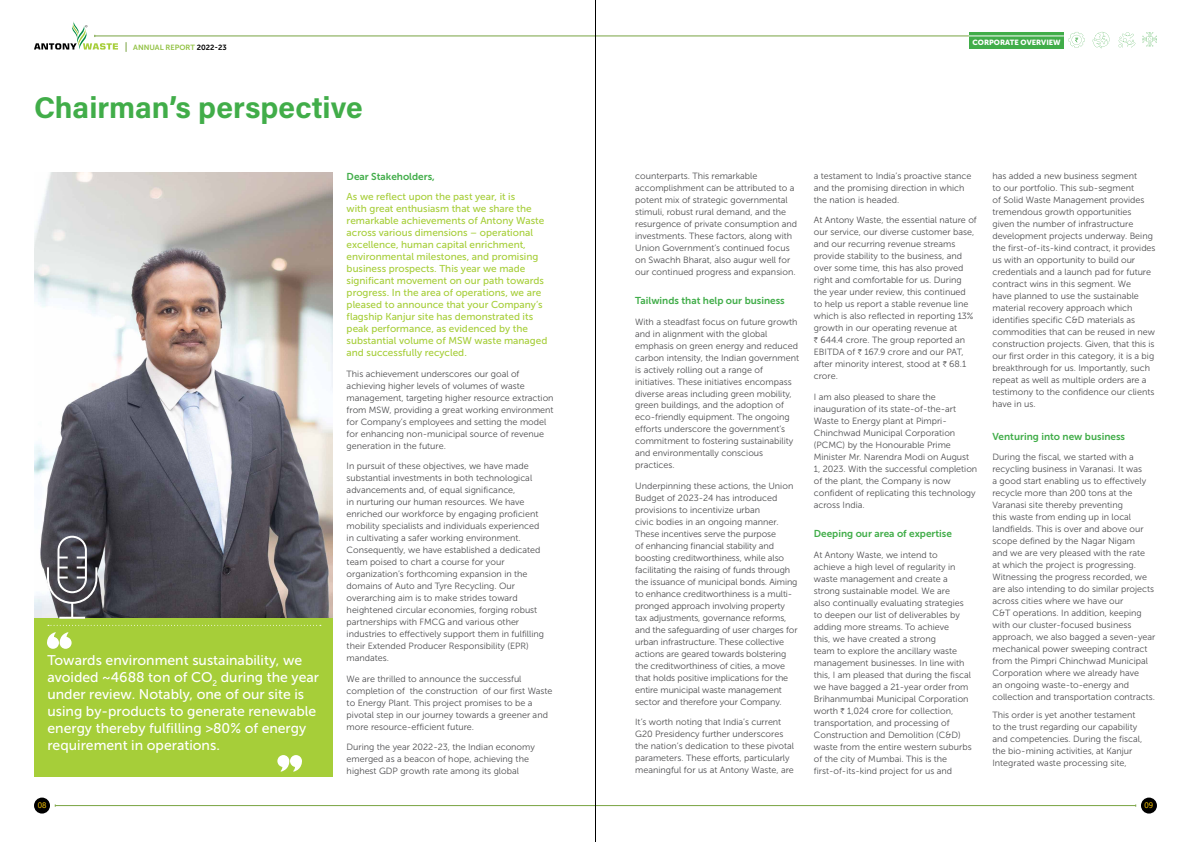
<style>
.page{position:relative;width:1191px;height:842px;background:#fff}
.page>*{position:absolute;margin:0;border:0;box-sizing:border-box;transform-origin:0 0}
.t1{font:30px "Acumin Variable Concept";color:#41ad49}
.t2{font:14px/17px "Museo Sans 500";color:#fff}
.t3{font:10px/12px "Museo Sans 500";color:#a6ce39}
.t4{font:10px "Museo Sans 700";color:#41ad49}
.t5{font:9px/12px "Museo Sans 300";color:#4d4d4f}
.t6{font:8px "Segoe UI";color:#ffcb05}
.t7{font:7.5px "Museo Sans 700";color:#92c244}
.t8{font:7.5px "Museo Sans 900";color:#fff}
.s1{color:#000}
.s2{font-family:"ITF Rupee"}
</style>
<div class="page">
<img style="left:34px;top:172px;width:298px;height:447px">
<div style="left:34px;top:619px;width:298px;height:158px;background:#a6ce39"></div>
<svg style="left:48px;top:625px;width:273px;height:1px"></svg>
<svg style="left:47px;top:536px;width:50px;height:83px"></svg>
<svg style="left:47px;top:632px;width:25px;height:17px"></svg>
<svg style="left:277px;top:755px;width:25px;height:17px"></svg>
<hr style="left:95px;top:36px;width:874px;height:1px;background:#79a342">
<svg style="left:34px;top:22px;width:84px;height:28px"></svg>
<hr style="left:55px;top:805px;width:1080px;height:1px;background:#79a342">
<div style="left:969px;top:32px;width:95px;height:16px;background:#41ad49"></div>
<hr style="left:969px;top:36px;width:95px;height:1px;background:#fff">
<div style="left:34px;top:797px;width:16px;height:16px;background:#000;border-radius:50%"></div>
<div style="left:1141px;top:797px;width:16px;height:16px;background:#000;border-radius:50%"></div>
<hr style="left:595px;top:0;width:1px;height:842px;background:#000">
<svg style="left:1068px;top:32px;width:16px;height:16px"></svg>
<svg style="left:1092px;top:32px;width:17px;height:16px"></svg>
<svg style="left:1118px;top:32px;width:17px;height:16px"></svg>
<svg style="left:1142px;top:32px;width:15px;height:14px"></svg>
<p class="t7" style="left:133px;top:43px;width:95px">ANNUAL REPORT <span class="s1">2022-23</span></p>
<h1 class="t1" style="left:34px;top:87px;width:330px">Chairman’s perspective</h1>
<h2 class="t2" style="left:47px;top:651px;width:273px">Towards environment sustainability, we avoided ~4688 ton of CO<sub>2</sub> during the year under review. Notably, one of our site is using by-products to generate renewable energy thereby fulfilling &gt;80% of energy requirement in operations.</h2>
<p class="t4" style="left:347px;top:171px;width:90px">Dear Stakeholders,</p>
<p class="t3" style="left:347px;top:191px;width:202px">As we reflect upon the past year, it is<br>with great enthusiasm that we share the remarkable achievements of Antony Waste across various dimensions – operational excellence, human capital enrichment, environmental milestones, and promising business prospects. This year we made significant movement on our path towards progress. In the area of operations, we are pleased to announce that your Company’s flagship Kanjur site has demonstrated its peak performance, as evidenced by the substantial volume of MSW waste managed and successfully recycled.</p>
<p class="t5" style="left:347px;top:368px;width:208px">This achievement underscores our goal of achieving higher levels of volumes of waste management, targeting higher resource extraction from MSW, providing a great working environment for Company’s employees and setting the model for enhancing non-municipal source of revenue generation in the future.</p>
<p class="t5" style="left:347px;top:460px;width:199px">In pursuit of these objectives, we have made substantial investments in both technological advancements and, of equal significance,<br>in nurturing our human resources. We have enriched our workforce by engaging proficient mobility specialists and individuals experienced in cultivating a safer working environment.<br>Consequently, we have established a dedicated team poised to chart a course for your organization’s forthcoming expansion in the domains of Auto and Tyre Recycling. Our overarching aim is to make strides toward heightened circular economies, forging robust partnerships with FMCG and various other industries to effectively support them in fulfilling their Extended Producer Responsibility (EPR) mandates.</p>
<p class="t5" style="left:347px;top:673px;width:207px">We are thrilled to announce the successful completion of the construction of our first Waste to Energy Plant. This project promises to be a pivotal step in our journey towards a greener and more resource-efficient future.</p>
<p class="t5" style="left:347px;top:741px;width:190px">During the year 2022-23, the Indian economy emerged as a beacon of hope, achieving the highest GDP growth rate among its global</p>
<p class="t8" style="left:972px;top:38px;width:90px">CORPORATE OVERVIEW</p>
<p class="t5" style="left:635px;top:170px;width:163px">counterparts. This remarkable accomplishment can be attributed to a potent mix of strategic governmental stimuli, robust rural demand, and the resurgence of private consumption and investments. These factors, along with Union Government’s continued focus on Swachh Bharat, also augur well for our continued progress and expansion.</p>
<p class="t4" style="left:635px;top:295px;width:151px">Tailwinds that help our business</p>
<p class="t5" style="left:635px;top:315px;width:165px">With a steadfast focus on future growth and in alignment with the global emphasis on green energy and reduced carbon intensity, the Indian government is actively rolling out a range of initiatives. These initiatives encompass diverse areas including green mobility, green buildings, and the adoption of eco-friendly equipment. The ongoing efforts underscore the government’s commitment to fostering sustainability and environmentally conscious practices.</p>
<p class="t5" style="left:635px;top:480px;width:164px">Underpinning these actions, the Union Budget of 2023-24 has introduced provisions to incentivize urban<br>civic bodies in an ongoing manner.<br>These incentives serve the purpose<br>of enhancing financial stability and boosting creditworthiness, while also facilitating the raising of funds through the issuance of municipal bonds. Aiming to enhance creditworthiness is a multi&shy;pronged approach involving property tax adjustments, governance reforms, and the safeguarding of user charges for urban infrastructure. These collective actions are geared towards bolstering the creditworthiness of cities, a move that holds positive implications for the entire municipal waste management sector and therefore your Company.</p>
<p class="t5" style="left:635px;top:716px;width:160px">It’s worth noting that India’s current G20 Presidency further underscores the nation’s dedication to these pivotal parameters. These efforts, particularly meaningful for us at Antony Waste, are</p>
<p class="t5" style="left:814px;top:170px;width:159px">a testament to India’s proactive stance and the promising direction in which the nation is headed.</p>
<p class="t5" style="left:814px;top:214px;width:164px">At Antony Waste, the essential nature of our service, our diverse customer base, and our recurring revenue streams provide stability to the business, and over some time, this has also proved right and comfortable for us. During the year under review, this continued<br>to help us report a stable revenue line which is also reflected in reporting 13% growth in our operating revenue at<br><span class="s2">H</span> 644.4 crore. The group reported an EBITDA of <span class="s2">H</span> 167.9 crore and our PAT, after minority interest, stood at <span class="s2">H</span> 68.1 crore.</p>
<p class="t5" style="left:814px;top:391px;width:165px">I am also pleased to share the inauguration of its state-of-the-art<br>Waste to Energy plant at Pimpri-<br>Chinchwad Municipal Corporation (PCMC) by the Honourable Prime<br>Minister Mr. Narendra Modi on August<br>1, 2023. With the successful completion of the plant, the Company is now confident of replicating this technology across India.</p>
<p class="t4" style="left:814px;top:528px;width:140px">Deeping our area of expertise</p>
<p class="t5" style="left:814px;top:548px;width:159px">At Antony Waste, we intend to<br>achieve a high level of regularity in waste management and create a strong sustainable model. We are<br>also continually evaluating strategies to deepen our list of deliverables by adding more streams. To achieve<br>this, we have created a strong<br>team to explore the ancillary waste management businesses. In line with this, I am pleased that during the fiscal we have bagged a 21-year order from Brihanmumbai Municipal Corporation worth <span class="s2">H</span> 1,024 crore for collection, transportation, and processing of Construction and Demolition (C&amp;D) waste from the entire western suburbs of the city of Mumbai. This is the first-of-its-kind project for us and</p>
<p class="t5" style="left:992px;top:170px;width:165px">has added a new business segment<br>to our portfolio. This sub-segment<br>of Solid Waste Management provides tremendous growth opportunities given the number of infrastructure development projects underway. Being the first-of-its-kind contract, it provides us with an opportunity to build our credentials and a launch pad for future contract wins in this segment. We<br>have planned to use the sustainable material recovery approach which identifies specific C&amp;D materials as commodities that can be reused in new construction projects. Given, that this is our first order in this category, it is a big breakthrough for us. Importantly, such repeat as well as multiple orders are a testimony to the confidence our clients have in us.</p>
<p class="t4" style="left:992px;top:430px;width:134px">Venturing into new business</p>
<p class="t5" style="left:992px;top:451px;width:164px">During the fiscal, we started with a recycling business in Varanasi. It was<br>a good start enabling us to effectively recycle more than 200 tons at the Varanasi site thereby preventing<br>this waste from ending up in local landfields. This is over and above our scope defined by the Nagar Nigam<br>and we are very pleased with the rate<br>at which the project is progressing.<br>Witnessing the progress recorded, we are also intending to do similar projects across cities where we have our<br>C&amp;T operations. In addition, keeping with our cluster-focused business approach, we also bagged a seven-year mechanical power sweeping contract from the Pimpri Chinchwad Municipal Corporation where we already have<br>an ongoing waste-to-energy and collection and transportation contracts.</p>
<p class="t5" style="left:992px;top:709px;width:151px">This order is yet another testament to the trust regarding our capability and competencies. During the fiscal, the bio-mining activities, at Kanjur Integrated waste processing site,</p>
<p class="t6" style="left:38px;top:798px;width:10px">08</p>
<p class="t6" style="left:1144px;top:798px;width:10px">09</p>
</div>
